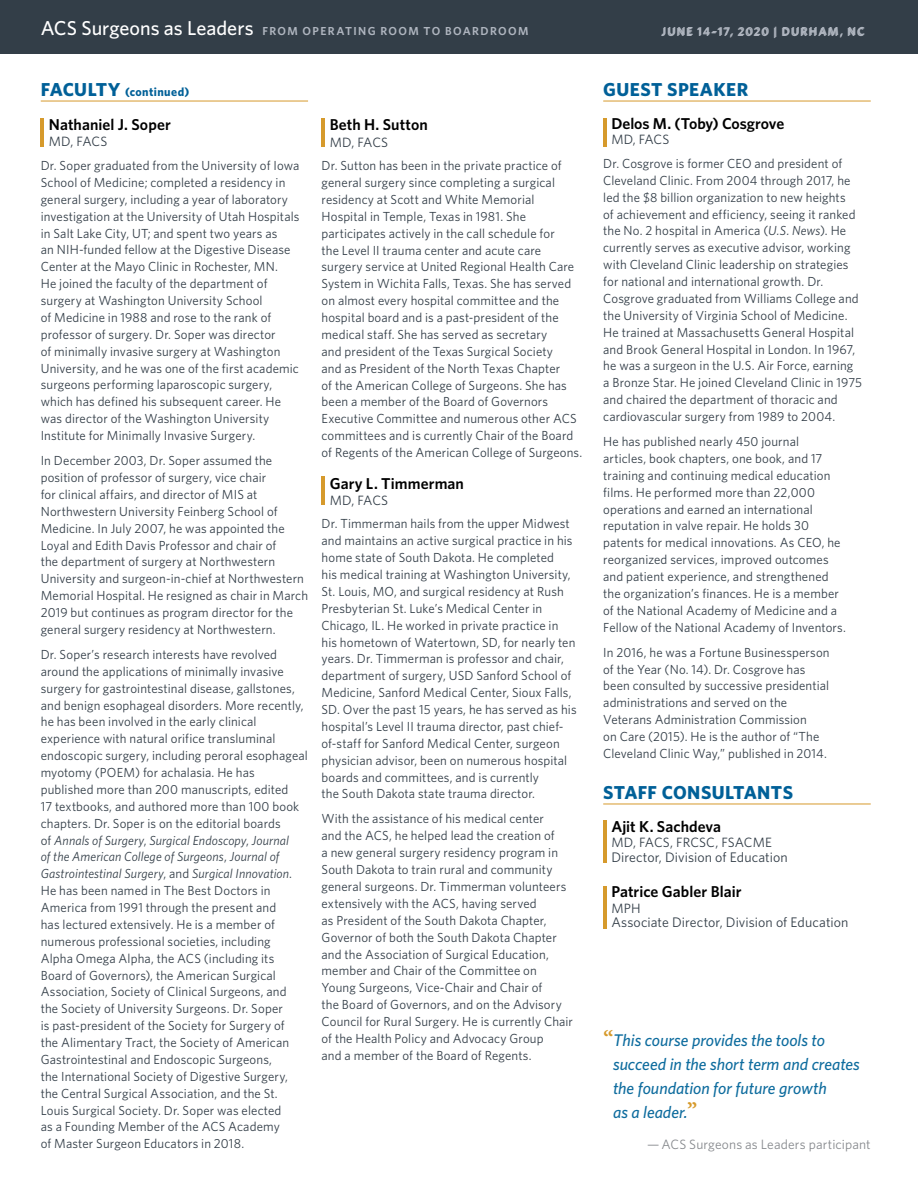
<style>
.page{position:relative;width:918px;height:1188px;background:#fff}
.page>*{position:absolute;margin:0;border:0;box-sizing:border-box;transform-origin:0 0}
.t1{font:700 18.75px "Whitney";letter-spacing:.02em;color:#006098}
.t2{font:italic 500 16.8px/24px "Whitney";color:#0e6c9e}
.t3{font:600 15.75px "Whitney";letter-spacing:.005em;color:#000}
.t4{font:13.8px "Whitney";letter-spacing:.005em;color:#333e48}
.t5{font:13.5px "Whitney";letter-spacing:.01em;color:#333e48}
.t6{font:13.5px "Whitney";letter-spacing:.01em;color:#878a8e}
.t7{font:13.2px/17px "Whitney";letter-spacing:.01em;color:#333e48}
.t8{font:700 12px "Whitney";letter-spacing:.035em;color:#006098}
.t9{font:600 11.55px "Whitney";letter-spacing:.12em;color:#afb5bf}
.s1{font-weight:500;font-size:20.1px;color:#fff}
.s2{font-size:18.75px}
.s3{font-style:italic}
.s4{font-family:"Minion Pro";font-weight:700;font-style:normal;font-size:22.5px;color:#d69a2c}
</style>
<div class="page">
<div style="left:0;top:0;width:918px;height:54px;background:#333e48"></div>
<hr style="left:41px;top:101px;width:267px;height:1px;background:#d69a2c">
<hr style="left:321px;top:118px;width:3px;height:28px;background:#d69a2c">
<hr style="left:603px;top:118px;width:3px;height:28px;background:#d69a2c">
<hr style="left:603px;top:101px;width:268px;height:1px;background:#d69a2c">
<hr style="left:603px;top:804px;width:268px;height:1px;background:#d69a2c">
<hr style="left:40px;top:118px;width:4px;height:28px;background:#d69a2c">
<hr style="left:322px;top:476px;width:3px;height:29px;background:#d69a2c">
<hr style="left:603px;top:820px;width:3px;height:43px;background:#d69a2c">
<hr style="left:603px;top:886px;width:3px;height:43px;background:#d69a2c">
<p class="t9" style="left:41px;top:23px;width:489px"><span class="s1">ACS Surgeons as Leaders</span> FROM OPERATING ROOM TO BOARDROOM</p>
<p class="t8" style="left:41px;top:84px;width:150px"><span class="s2">FACULTY</span> (continued)</p>
<p class="t3" style="left:49px;top:114px;width:123px">Nathaniel J. Soper</p>
<p class="t5" style="left:49px;top:133px;width:60px">MD, FACS</p>
<p class="t7" style="left:41px;top:157px;width:260px">Dr. Soper graduated from the University of Iowa School of Medicine; completed a residency in general surgery, including a year of laboratory investigation at the University of Utah Hospitals in Salt Lake City, UT; and spent two years as<br>an NIH-funded fellow at the Digestive Disease Center at the Mayo Clinic in Rochester, MN.<br>He joined the faculty of the department of surgery at Washington University School<br>of Medicine in 1988 and rose to the rank of professor of surgery. Dr. Soper was director<br>of minimally invasive surgery at Washington University, and he was one of the first academic surgeons performing laparoscopic surgery, which has defined his subsequent career. He was director of the Washington University Institute for Minimally Invasive Surgery.</p>
<p class="t7" style="left:41px;top:452px;width:269px">In December 2003, Dr. Soper assumed the position of professor of surgery, vice chair<br>for clinical affairs, and director of MIS at Northwestern University Feinberg School of Medicine. In July 2007, he was appointed the Loyal and Edith Davis Professor and chair of<br>the department of surgery at Northwestern University and surgeon-in-chief at Northwestern Memorial Hospital. He resigned as chair in March 2019 but continues as program director for the general surgery residency at Northwestern.</p>
<p class="t7" style="left:41px;top:645px;width:269px">Dr. Soper’s research interests have revolved around the applications of minimally invasive surgery for gastrointestinal disease, gallstones, and benign esophageal disorders. More recently, he has been involved in the early clinical experience with natural orifice transluminal endoscopic surgery, including peroral esophageal myotomy (POEM) for achalasia. He has published more than 200 manuscripts, edited<br>17 textbooks, and authored more than 100 book chapters. Dr. Soper is on the editorial boards<br>of <span class="s3">Annals of Surgery</span>, <span class="s3">Surgical Endoscopy</span>, <span class="s3">Journal<br>of the American College of Surgeons</span>, <span class="s3">Journal of Gastrointestinal Surgery</span>, and <span class="s3">Surgical Innovation</span>.<br>He has been named in The Best Doctors in America from 1991 through the present and<br>has lectured extensively. He is a member of numerous professional societies, including<br>Alpha Omega Alpha, the ACS (including its Board of Governors), the American Surgical Association, Society of Clinical Surgeons, and<br>the Society of University Surgeons. Dr. Soper<br>is past-president of the Society for Surgery of<br>the Alimentary Tract, the Society of American Gastrointestinal and Endoscopic Surgeons,<br>the International Society of Digestive Surgery, the Central Surgical Association, and the St.<br>Louis Surgical Society. Dr. Soper was elected<br>as a Founding Member of the ACS Academy<br>of Master Surgeon Educators in 2018.</p>
<p class="t3" style="left:330px;top:114px;width:100px">Beth H. Sutton</p>
<p class="t5" style="left:330px;top:133px;width:60px">MD, FACS</p>
<p class="t7" style="left:322px;top:157px;width:262px">Dr. Sutton has been in the private practice of general surgery since completing a surgical residency at Scott and White Memorial Hospital in Temple, Texas in 1981. She participates actively in the call schedule for<br>the Level II trauma center and acute care surgery service at United Regional Health Care System in Wichita Falls, Texas. She has served on almost every hospital committee and the hospital board and is a past-president of the medical staff. She has served as secretary<br>and president of the Texas Surgical Society<br>and as President of the North Texas Chapter<br>of the American College of Surgeons. She has been a member of the Board of Governors Executive Committee and numerous other ACS committees and is currently Chair of the Board of Regents of the American College of Surgeons.</p>
<p class="t3" style="left:330px;top:473px;width:136px">Gary L. Timmerman</p>
<p class="t5" style="left:330px;top:491px;width:60px">MD, FACS</p>
<p class="t7" style="left:322px;top:515px;width:257px">Dr. Timmerman hails from the upper Midwest and maintains an active surgical practice in his home state of South Dakota. He completed<br>his medical training at Washington University, St. Louis, MO, and surgical residency at Rush Presbyterian St. Luke’s Medical Center in Chicago, IL. He worked in private practice in his hometown of Watertown, SD, for nearly ten years. Dr. Timmerman is professor and chair, department of surgery, USD Sanford School of Medicine, Sanford Medical Center, Sioux Falls, SD. Over the past 15 years, he has served as his hospital’s Level II trauma director, past chief&shy;of-staff for Sanford Medical Center, surgeon physician advisor, been on numerous hospital boards and committees, and is currently<br>the South Dakota state trauma director.</p>
<p class="t7" style="left:322px;top:810px;width:253px">With the assistance of his medical center<br>and the ACS, he helped lead the creation of<br>a new general surgery residency program in South Dakota to train rural and community general surgeons. Dr. Timmerman volunteers extensively with the ACS, having served<br>as President of the South Dakota Chapter, Governor of both the South Dakota Chapter and the Association of Surgical Education, member and Chair of the Committee on Young Surgeons, Vice-Chair and Chair of<br>the Board of Governors, and on the Advisory Council for Rural Surgery. He is currently Chair of the Health Policy and Advocacy Group<br>and a member of the Board of Regents.</p>
<p class="t9" style="left:662px;top:23px;width:204px">JUNE 14–17, 2020 | DURHAM, NC</p>
<h1 class="t1" style="left:603px;top:77px;width:147px">GUEST SPEAKER</h1>
<p class="t3" style="left:611px;top:113px;width:174px">Delos M. (Toby) Cosgrove</p>
<p class="t5" style="left:611px;top:131px;width:59px">MD, FACS</p>
<p class="t7" style="left:603px;top:155px;width:260px">Dr. Cosgrove is former CEO and president of Cleveland Clinic. From 2004 through 2017, he led the $8 billion organization to new heights<br>of achievement and efficiency, seeing it ranked the No. 2 hospital in America (<span class="s3">U.S. News</span>). He currently serves as executive advisor, working with Cleveland Clinic leadership on strategies for national and international growth. Dr.<br>Cosgrove graduated from Williams College and the University of Virginia School of Medicine.<br>He trained at Massachusetts General Hospital and Brook General Hospital in London. In 1967, he was a surgeon in the U.S. Air Force, earning a Bronze Star. He joined Cleveland Clinic in 1975 and chaired the department of thoracic and cardiovascular surgery from 1989 to 2004.</p>
<p class="t7" style="left:603px;top:433px;width:244px">He has published nearly 450 journal<br>articles, book chapters, one book, and 17 training and continuing medical education films. He performed more than 22,000 operations and earned an international reputation in valve repair. He holds 30 patents for medical innovations. As CEO, he reorganized services, improved outcomes and patient experience, and strengthened the organization’s finances. He is a member of the National Academy of Medicine and a Fellow of the National Academy of Inventors.</p>
<p class="t7" style="left:603px;top:643px;width:228px">In 2016, he was a Fortune Businessperson of the Year (No. 14). Dr. Cosgrove has been consulted by successive presidential administrations and served on the Veterans Administration Commission<br>on Care (2015). He is the author of “The Cleveland Clinic Way,” published in 2014.</p>
<h1 class="t1" style="left:603px;top:780px;width:191px">STAFF CONSULTANTS</h1>
<p class="t3" style="left:611px;top:816px;width:111px">Ajit K. Sachdeva</p>
<p class="t5" style="left:611px;top:834px;width:162px">MD, FACS, FRCSC, FSACME</p>
<p class="t4" style="left:611px;top:848px;width:178px">Director, Division of Education</p>
<p class="t3" style="left:611px;top:881px;width:132px">Patrice Gabler Blair</p>
<p class="t5" style="left:611px;top:899px;width:31px">MPH</p>
<p class="t4" style="left:611px;top:914px;width:239px">Associate Director, Division of Education</p>
<p class="t2" style="left:613px;top:1028px;width:248px;text-indent:-10px"><span class="s4">“</span>This course provides the tools to succeed in the short term and creates the foundation for future growth<br>as a leader.<span class="s4">”</span></p>
<p class="t6" style="left:647px;top:1135px;width:225px">— ACS Surgeons as Leaders participant</p>
</div>
